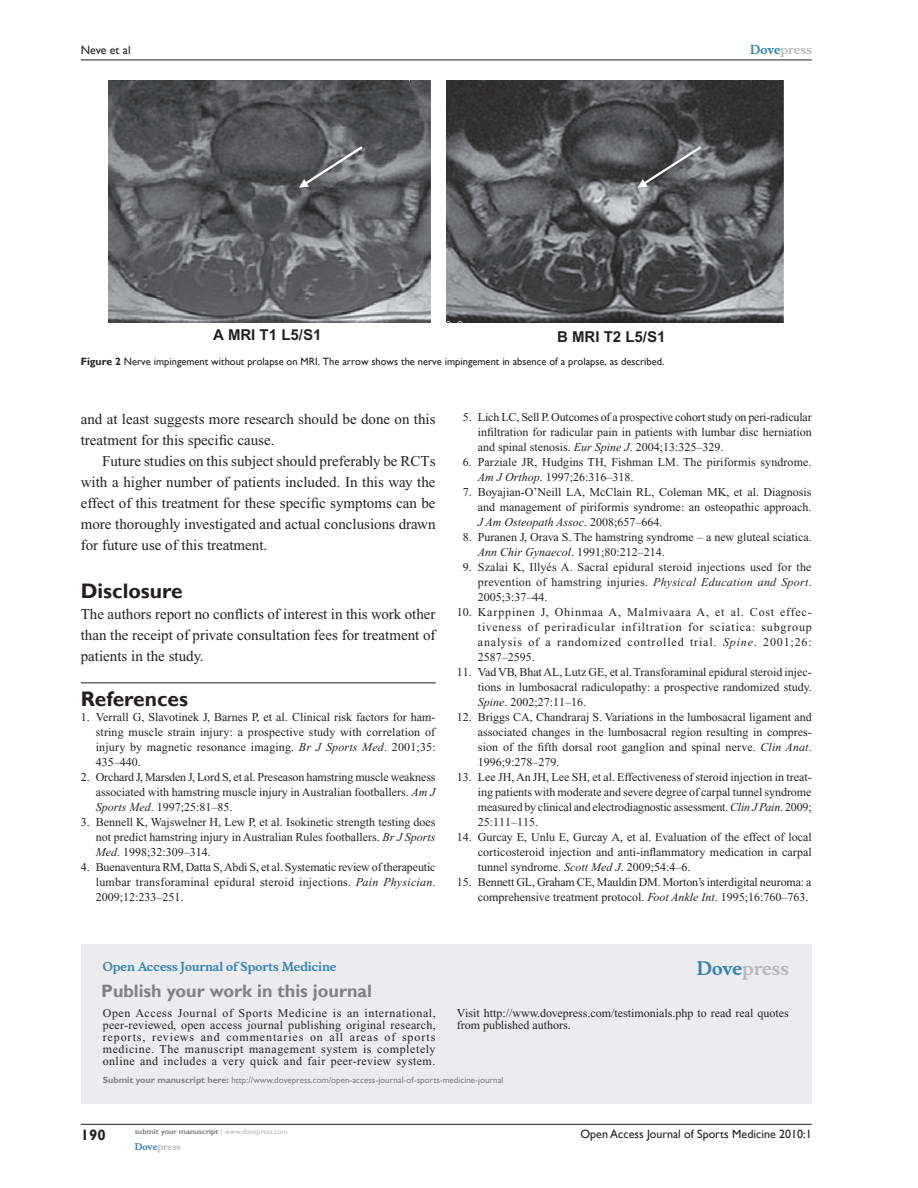
<style>
.page{position:relative;width:918px;height:1188px;background:#fff}
.page>*{position:absolute;margin:0;border:0;box-sizing:border-box;transform-origin:0 0}
.t1{font:700 21px "Gill Sans";color:#231f20}
.t2{font:700 18px "Gill Sans";color:#808285}
.t3{font:700 18px "Musee";color:#b8b9bc}
.t4{font:15px/21px "Times New Roman";color:#231f20;text-align:justify}
.t5{font:700 15px "Arial";color:#231f20}
.t6{font:700 15px "Gill Sans";color:#231f20}
.t7{font:12px/15px "Times New Roman";color:#231f20;text-align:justify}
.t8{font:12px "Gill Sans";color:#231f20}
.t9{font:700 12px "Musee";color:#3485ae}
.t10{font:700 12px "Musee";color:#b8b9bc}
.t11{font:10.5px "Gill Sans";color:#231f20}
.t12{font:9px "Gill Sans";color:#808285}
.t13{font:700 9px "Musee";color:#b8b9bc}
.t14{font:700 7.5px "Gill Sans";color:#808285}
.s1{color:#3485ae}
.s2{font-weight:700}
.s3{font-style:italic}
.s4{font-weight:400;color:#b8b9bc}
</style>
<div class="page">
<div style="left:81px;top:944px;width:731px;height:159px;background:#ececee"></div>
<hr style="left:81px;top:1124px;width:731px;height:1px;background:#231f20">
<hr style="left:81px;top:60px;width:731px;height:1px;background:#231f20">
<hr style="left:81px;top:682px;width:355px;height:1px;background:#231f20">
<img style="left:446px;top:81px;width:337px;height:242px">
<img style="left:109px;top:81px;width:322px;height:242px">
<svg style="left:638px;top:146px;width:63px;height:42px;background:#646567"></svg>
<svg style="left:299px;top:146px;width:64px;height:42px;background:#717174"></svg>
<p class="t8" style="left:81px;top:43px;width:51px">Neve et al</p>
<p class="t10" style="left:750px;top:43px;width:63px"><span class="s1">Dove</span>press</p>
<p class="t5" style="left:213px;top:325px;width:110px">A MRI T1 L5/S1</p>
<p class="t5" style="left:557px;top:328px;width:110px">B MRI T2 L5/S1</p>
<p class="t11" style="left:81px;top:355px;width:585px"><span class="s2">Figure 2</span> Nerve impingement without prolapse on MRI. The arrow shows the nerve impingement in absence of a prolapse, as described.</p>
<p class="t4" style="left:81px;top:408px;width:356px">and at least suggests more research should be done on this treatment for this specific cause.</p>
<p class="t4" style="left:81px;top:450px;width:356px;text-indent:21px">Future studies on this subject should preferably be RCTs with a higher number of patients included. In this way the effect of this treatment for these specific symptoms can be more thoroughly investigated and actual conclusions drawn for future use of this treatment.</p>
<h1 class="t1" style="left:81px;top:578px;width:103px">Disclosure</h1>
<p class="t4" style="left:81px;top:603px;width:356px">The authors report no conflicts of interest in this work other than the receipt of private consultation fees for treatment of patients in the study.</p>
<h1 class="t1" style="left:81px;top:686px;width:109px">References</h1>
<p class="t7" style="left:96px;top:709px;width:341px;text-indent:-15px">1. Verrall G, Slavotinek J, Barnes P, et al. Clinical risk factors for ham&shy;string muscle strain injury: a prospective study with correlation of injury by magnetic resonance imaging. <span class="s3">Br J Sports Med</span>. 2001;35:<br>435–440.</p>
<p class="t7" style="left:96px;top:769px;width:341px;text-indent:-15px">2. Orchard J, Marsden J, Lord S, et al. Preseason hamstring muscle weakness associated with hamstring muscle injury in Australian footballers. <span class="s3">Am J Sports Med</span>. 1997;25:81–85.</p>
<p class="t7" style="left:96px;top:814px;width:341px;text-indent:-15px">3. Bennell K, Wajswelner H, Lew P, et al. Isokinetic strength testing does not predict hamstring injury in Australian Rules footballers. <span class="s3">Br J Sports Med</span>. 1998;32:309–314.</p>
<p class="t7" style="left:96px;top:859px;width:341px;text-indent:-15px">4. Buenaventura RM, Datta S, Abdi S, et al. Systematic review of therapeutic lumbar transforaminal epidural steroid injections. <span class="s3">Pain Physician</span>.<br>2009;12:233–251.</p>
<p class="t7" style="left:478px;top:409px;width:335px;text-indent:-15px">5. Lich LC, Sell P. Outcomes of a prospective cohort study on peri-radicular infiltration for radicular pain in patients with lumbar disc herniation and spinal stenosis. <span class="s3">Eur Spine J</span>. 2004;13:325–329.</p>
<p class="t7" style="left:478px;top:454px;width:335px;text-indent:-15px">6. Parziale JR, Hudgins TH, Fishman LM. The piriformis syndrome.<br><span class="s3">Am J Orthop</span>. 1997;26:316–318.</p>
<p class="t7" style="left:478px;top:484px;width:335px;text-indent:-15px">7. Boyajian-O’Neill LA, McClain RL, Coleman MK, et al. Diagnosis and management of piriformis syndrome: an osteopathic approach.<br><span class="s3">J Am Osteopath Assoc</span>. 2008;657–664.</p>
<p class="t7" style="left:478px;top:529px;width:335px;text-indent:-15px">8. Puranen J, Orava S. The hamstring syndrome – a new gluteal sciatica.<br><span class="s3">Ann Chir Gynaecol</span>. 1991;80:212–214.</p>
<p class="t7" style="left:478px;top:559px;width:335px;text-indent:-15px">9. Szalai K, Illyés A. Sacral epidural steroid injections used for the prevention of hamstring injuries. <span class="s3">Physical Education and Sport</span>.<br>2005;3:37–44.</p>
<p class="t7" style="left:478px;top:604px;width:335px;text-indent:-21px">10. Karppinen J, Ohinmaa A, Malmivaara A, et al. Cost effec&shy;tiveness of periradicular infiltration for sciatica: subgroup analysis of a randomized controlled trial. <span class="s3">Spine</span>. 2001;26:<br>2587–2595.</p>
<p class="t7" style="left:478px;top:664px;width:335px;text-indent:-21px">11. Vad VB, Bhat AL, Lutz GE, et al. Transforaminal epidural steroid injec&shy;tions in lumbosacral radiculopathy: a prospective randomized study.<br><span class="s3">Spine</span>. 2002;27:11–16.</p>
<p class="t7" style="left:478px;top:709px;width:335px;text-indent:-21px">12. Briggs CA, Chandraraj S. Variations in the lumbosacral ligament and associated changes in the lumbosacral region resulting in compres&shy;sion of the fifth dorsal root ganglion and spinal nerve. <span class="s3">Clin Anat</span>.<br>1996;9:278–279.</p>
<p class="t7" style="left:478px;top:769px;width:335px;text-indent:-21px">13. Lee JH, An JH, Lee SH, et al. Effectiveness of steroid injection in treat&shy;ing patients with moderate and severe degree of carpal tunnel syndrome measured by clinical and electrodiagnostic assessment. <span class="s3">Clin J Pain</span>. 2009; 25:111–115.</p>
<p class="t7" style="left:478px;top:829px;width:336px;text-indent:-21px">14. Gurcay E, Unlu E, Gurcay A, et al. Evaluation of the effect of local corticosteroid injection and anti-inflammatory medication in carpal tunnel syndrome. <span class="s3">Scott Med J</span>. 2009;54:4–6.</p>
<p class="t7" style="left:457px;top:874px;width:356px;text-align:right">15. Bennett GL, Graham CE, Mauldin DM. Morton’s interdigital neuroma: a comprehensive treatment protocol. <span class="s3">Foot Ankle Int</span>. 1995;16:760–763.</p>
<p class="t9" style="left:103px;top:959px;width:235px">Open Access Journal of Sports Medicine</p>
<h2 class="t2" style="left:101px;top:980px;width:272px">Publish your work in this journal</h2>
<h2 class="t3" style="left:697px;top:958px;width:94px"><span class="s1">Dove</span>press</h2>
<p class="t7" style="left:103px;top:1007px;width:335px;line-height:12px">Open Access Journal of Sports Medicine is an international, peer-reviewed, open access journal publishing original research, reports, reviews and commentaries on all areas of sports medicine. The manuscript management system is completely online and includes a very quick and fair peer-review system.</p>
<p class="t7" style="left:457px;top:1007px;width:333px;line-height:12px">Visit http://www.dovepress.com/testimonials.php to read real quotes from published authors.</p>
<p class="t12" style="left:103px;top:1075px;width:402px"><span class="s2">Submit your manuscript here:</span> http://www.dovepress.com/open-access-journal-of-sports-medicine-journal</p>
<p class="t6" style="left:81px;top:1126px;width:26px">190</p>
<p class="t14" style="left:135px;top:1127px;width:154px">submit your manuscript <span class="s4">| www.dovepress.com</span></p>
<p class="t13" style="left:135px;top:1141px;width:48px"><span class="s1">Dove</span>press</p>
<p class="t8" style="left:580px;top:1127px;width:233px">Open Access Journal of Sports Medicine 2010:1</p>
</div>
